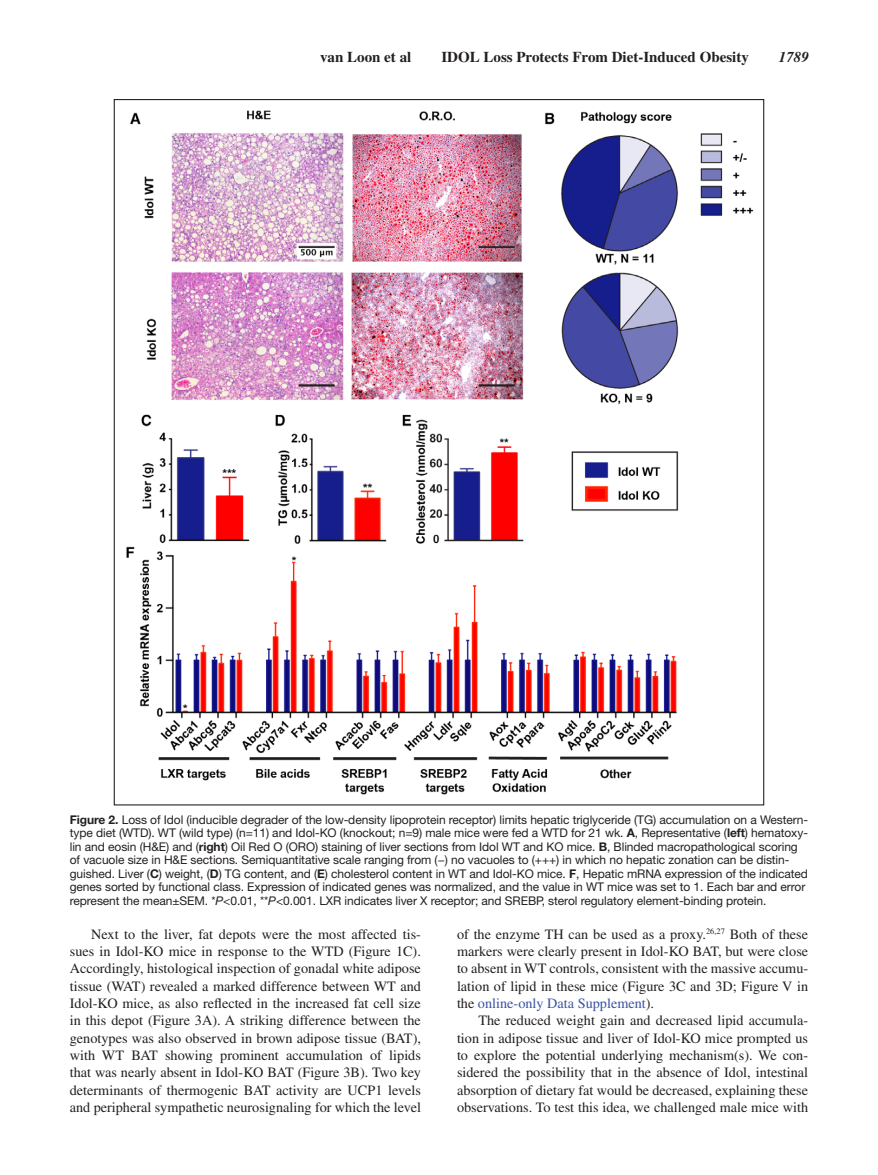
<style>
.page{position:relative;width:878px;height:1175px;background:#fff}
.page>*{position:absolute;margin:0;border:0;box-sizing:border-box;transform-origin:0 0}
.t1{font:700 15px "Times";color:#231f20}
.t2{font:italic 700 15px "Times";color:#231f20}
.t3{font:14.25px/17.4px "Times";color:#231f20;text-align:justify}
.t4{font:12px/13.5px "Helvetica Neue";letter-spacing:-.005em;color:#231f20}
.s1{font-weight:700}
.s2{font-style:italic}
.s3{color:#3a53a3}
</style>
<div class="page">
<img style="left:113px;top:99px;width:651px;height:707px">
<p class="t1" style="left:320px;top:48px;width:93px">van Loon et al</p>
<p class="t1" style="left:441px;top:48px;width:309px">IDOL Loss Protects From Diet-Induced Obesity</p>
<p class="t2" style="left:779px;top:48px;width:31px">1789</p>
<p class="t4" style="left:70px;top:812px;width:740px"><span class="s1">Figure 2.</span> Loss of Idol (inducible degrader of the low-density lipoprotein receptor) limits hepatic triglyceride (TG) accumulation on a Western&shy;type diet (WTD). WT (wild type) (n=11) and Idol-KO (knockout; n=9) male mice were fed a WTD for 21 wk. <span class="s1">A</span>, Representative (<span class="s1">left</span>) hematoxy&shy;lin and eosin (H&amp;E) and (<span class="s1">right</span>) Oil Red O (ORO) staining of liver sections from Idol WT and KO mice. <span class="s1">B</span>, Blinded macropathological scoring of vacuole size in H&amp;E sections. Semiquantitative scale ranging from (−) no vacuoles to (+++) in which no hepatic zonation can be distin&shy;guished. Liver (<span class="s1">C</span>) weight, (<span class="s1">D</span>) TG content, and (<span class="s1">E</span>) cholesterol content in WT and Idol-KO mice. <span class="s1">F</span>, Hepatic mRNA expression of the indicated genes sorted by functional class. Expression of indicated genes was normalized, and the value in WT mice was set to 1. Each bar and error represent the mean±SEM. *<span class="s2">P</span>&lt;0.01, **<span class="s2">P</span>&lt;0.001. LXR indicates liver X receptor; and SREBP, sterol regulatory element-binding protein.</p>
<p class="t3" style="left:70px;top:925px;width:353px;text-indent:21px">Next to the liver, fat depots were the most affected tis&shy;sues in Idol-KO mice in response to the WTD (Figure 1C).<br>Accordingly, histological inspection of gonadal white adipose tissue (WAT) revealed a marked difference between WT and Idol-KO mice, as also reflected in the increased fat cell size in this depot (Figure 3A). A striking difference between the genotypes was also observed in brown adipose tissue (BAT), with WT BAT showing prominent accumulation of lipids that was nearly absent in Idol-KO BAT (Figure 3B). Two key determinants of thermogenic BAT activity are UCP1 levels and peripheral sympathetic neurosignaling for which the level</p>
<p class="t3" style="left:457px;top:925px;width:353px">of the enzyme TH can be used as a proxy.<sup>26,27</sup> Both of these markers were clearly present in Idol-KO BAT, but were close to absent in WT controls, consistent with the massive accumu&shy;lation of lipid in these mice (Figure 3C and 3D; Figure V in the <span class="s3">online-only Data Supplement</span>).</p>
<p class="t3" style="left:457px;top:1011px;width:353px;text-indent:21px">The reduced weight gain and decreased lipid accumula&shy;tion in adipose tissue and liver of Idol-KO mice prompted us to explore the potential underlying mechanism(s). We con&shy;sidered the possibility that in the absence of Idol, intestinal absorption of dietary fat would be decreased, explaining these observations. To test this idea, we challenged male mice with</p>
</div>
